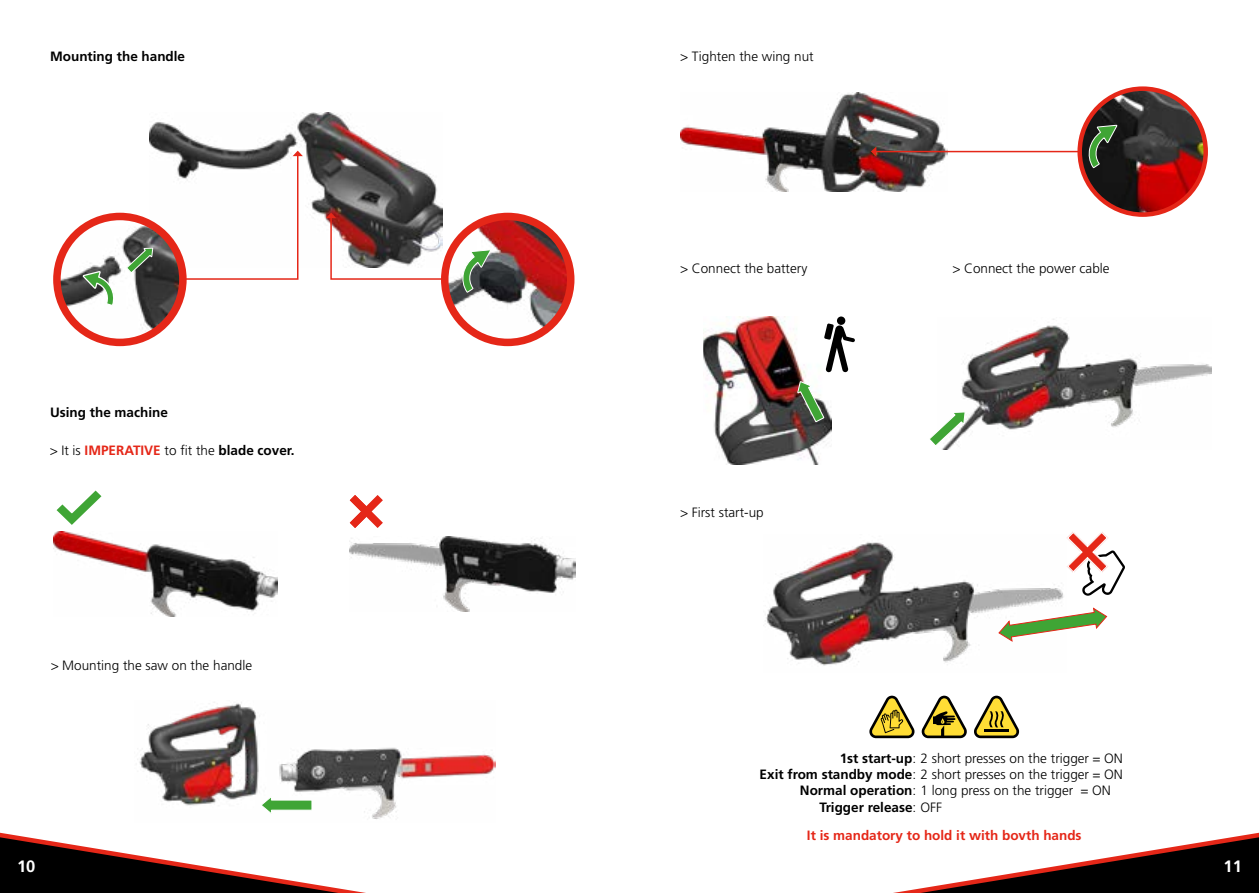
<style>
.page{position:relative;width:1259px;height:893px;background:#fff}
.page>*{position:absolute;margin:0;border:0;box-sizing:border-box;transform-origin:0 0}
.t1{font:700 16.5px "Frutiger Pro";color:#fff}
.t2{font:300 13.5px "Frutiger Pro";color:#000}
.t3{font:700 13.5px "Frutiger Pro";color:#000}
.t4{font:700 13.5px "Frutiger Pro";color:#e52718}
.s1{font-weight:700;color:#e52718}
.s2{font-weight:700}
.s3{font-weight:300}
</style>
<div class="page">
<svg style="left:893px;top:832px;width:366px;height:61px"></svg>
<svg style="left:0;top:832px;width:366px;height:61px"></svg>
<img style="left:763px;top:542px;width:301px;height:124px">
<svg style="left:997px;top:607px;width:111px;height:36px"></svg>
<svg style="left:1066px;top:531px;width:59px;height:65px"></svg>
<img style="left:137px;top:702px;width:358px;height:117px">
<img style="left:942px;top:319px;width:269px;height:131px">
<img style="left:703px;top:316px;width:128px;height:149px">
<svg style="left:796px;top:380px;width:29px;height:43px"></svg>
<svg style="left:930px;top:393px;width:36px;height:54px"></svg>
<div style="left:837px;top:316px;width:8px;height:9px;background:#000;border-radius:50%"></div>
<svg style="left:824px;top:323px;width:31px;height:49px"></svg>
<svg style="left:260px;top:796px;width:53px;height:18px"></svg>
<img style="left:680px;top:92px;width:267px;height:100px">
<hr style="left:875px;top:151px;width:208px;height:1px;background:#e52718">
<svg style="left:871px;top:146px;width:5px;height:11px"></svg>
<img style="left:1079px;top:89px;width:126px;height:126px;border-radius:63px">
<div style="left:1077px;top:86px;width:131px;height:131px;border:4px solid #e52718;border-radius:50%"></div>
<svg style="left:1087px;top:124px;width:31px;height:45px"></svg>
<img style="left:149px;top:113px;width:293px;height:112px">
<img style="left:445px;top:216px;width:126px;height:126px;border-radius:62px">
<div style="left:441px;top:213px;width:133px;height:133px;border:8px solid #e52718;border-radius:50%"></div>
<svg style="left:181px;top:151px;width:122px;height:129px"></svg>
<svg style="left:326px;top:213px;width:119px;height:67px"></svg>
<svg style="left:461px;top:249px;width:31px;height:44px"></svg>
<img style="left:57px;top:225px;width:126px;height:117px">
<div style="left:53px;top:213px;width:134px;height:133px;border:8px solid #e52718;border-radius:50%"></div>
<svg style="left:82px;top:263px;width:33px;height:44px"></svg>
<svg style="left:126px;top:235px;width:27px;height:39px"></svg>
<img style="left:53px;top:532px;width:224px;height:84px">
<svg style="left:56px;top:490px;width:46px;height:35px"></svg>
<img style="left:350px;top:536px;width:225px;height:76px">
<svg style="left:350px;top:495px;width:33px;height:33px"></svg>
<svg style="left:869px;top:696px;width:46px;height:42px"></svg>
<svg style="left:921px;top:696px;width:46px;height:42px"></svg>
<svg style="left:974px;top:696px;width:45px;height:42px"></svg>
<p class="t3" style="left:50px;top:49px;width:137px">Mounting the handle</p>
<p class="t3" style="left:50px;top:404px;width:119px">Using the machine</p>
<p class="t2" style="left:50px;top:442px;width:246px">&gt; It is <span class="s1">IMPERATIVE</span> to fit the <span class="s2">blade cover.</span></p>
<p class="t2" style="left:51px;top:657px;width:203px">&gt; Mounting the saw on the handle</p>
<p class="t2" style="left:680px;top:49px;width:135px">&gt; Tighten the wing nut</p>
<p class="t2" style="left:680px;top:260px;width:128px">&gt; Connect the battery</p>
<p class="t2" style="left:952px;top:260px;width:158px">&gt; Connect the power cable</p>
<p class="t2" style="left:680px;top:504px;width:85px">&gt; First start-up</p>
<p class="t2" style="left:839px;top:750px;width:285px"><span class="s2">1st start-up</span>: 2 short presses on the trigger = ON</p>
<p class="t2" style="left:759px;top:766px;width:365px"><span class="s2">Exit from standby mode</span>: 2 short presses on the trigger = ON</p>
<p class="t2" style="left:800px;top:783px;width:312px"><span class="s2">Normal operation</span>: 1 long press on the trigger = ON</p>
<p class="t3" style="left:819px;top:799px;width:124px">Trigger release<span class="s3">: OFF</span></p>
<p class="t4" style="left:807px;top:828px;width:276px">It is mandatory to hold it with bovth hands</p>
<p class="t1" style="left:17px;top:856px;width:20px">10</p>
<p class="t1" style="left:1223px;top:856px;width:20px">11</p>
</div>
